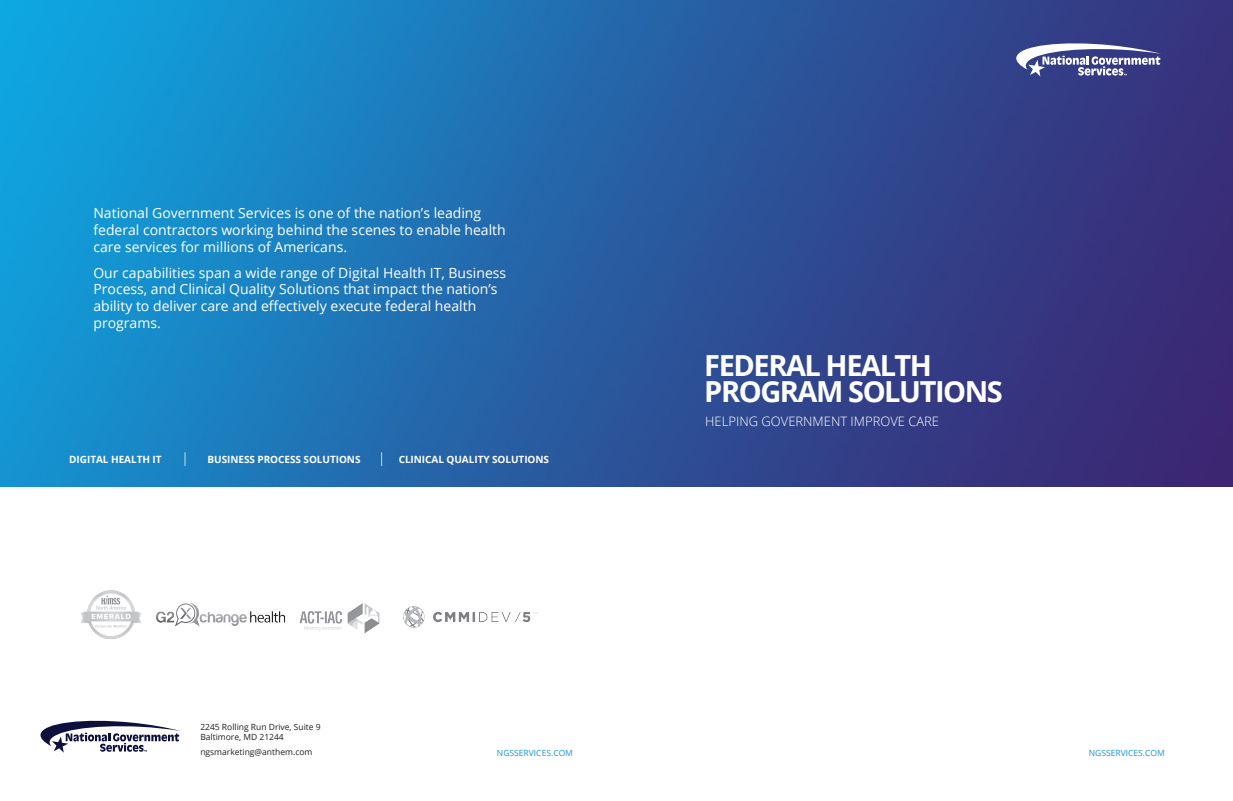
<style>
.page{position:relative;width:1233px;height:801px;background:#fff}
.page>*{position:absolute;margin:0;border:0;box-sizing:border-box;transform-origin:0 0}
.t1{font:700 29px "Open Sans";letter-spacing:-.05em;color:#fff}
.t2{font:14px/16.8px "Open Sans";color:#fff}
.Insert_Bullets{font:300 13px "Open Sans";color:#fff}
.t3{font:700 10px "Open Sans";letter-spacing:-.005em;color:#fff}
.t4{font:8.5px "Open Sans";color:#231f20}
.t5{font:8.5px "Open Sans";color:#1d95d3}
</style>
<div class="page">
<img style="left:0;top:0;width:1233px;height:487px">
<svg style="left:1016px;top:43px;width:145px;height:33px"></svg>
<svg style="left:40px;top:721px;width:140px;height:32px"></svg>
<img style="left:81px;top:590px;width:457px;height:49px">
<div style="left:432px;top:624px;width:78px;height:8px;background:#fff"></div>
<svg style="left:184px;top:452px;width:2px;height:14px"></svg>
<svg style="left:381px;top:452px;width:1px;height:14px"></svg>
<p class="t2" style="left:93px;top:204px;width:414px">National Government Services is one of the nation’s leading federal contractors working behind the scenes to enable health care services for millions of Americans.</p>
<p class="t2" style="left:93px;top:264px;width:414px">Our capabilities span a wide range of Digital Health IT, Business Process, and Clinical Quality Solutions that impact the nation’s ability to deliver care and effectively execute federal health programs.</p>
<p class="t3" style="left:69px;top:452px;width:94px">DIGITAL HEALTH IT</p>
<p class="t3" style="left:208px;top:452px;width:155px">BUSINESS PROCESS SOLUTIONS</p>
<p class="t3" style="left:399px;top:452px;width:152px">CLINICAL QUALITY SOLUTIONS</p>
<p class="t1" style="left:704px;top:345px;width:229px">FEDERAL HEALTH</p>
<p class="t1" style="left:704px;top:371px;width:300px">PROGRAM SOLUTIONS</p>
<p class="Insert_Bullets" style="left:705px;top:412px;width:235px">HELPING GOVERNMENT IMPROVE CARE</p>
<p class="t4" style="left:200px;top:721px;width:122px">2245 Rolling Run Drive, Suite 9</p>
<p class="t4" style="left:200px;top:731px;width:85px">Baltimore, MD 21244</p>
<p class="t4" style="left:200px;top:746px;width:114px">ngsmarketing@anthem.com</p>
<p class="t5" style="left:497px;top:747px;width:78px">NGSSERVICES.COM</p>
<p class="t5" style="left:1089px;top:747px;width:78px">NGSSERVICES.COM</p>
</div>
